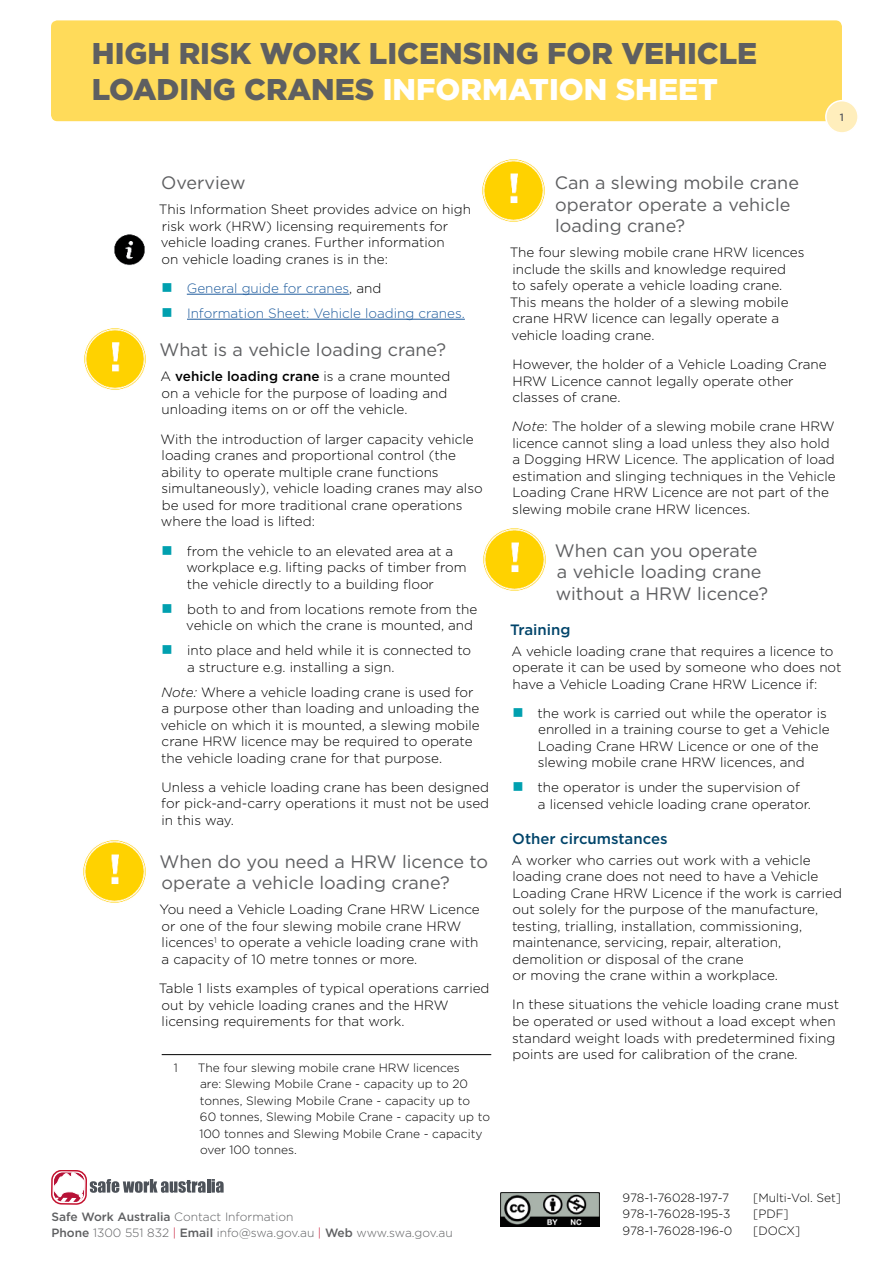
<style>
.page{position:relative;width:893px;height:1263px;background:#fff}
.page>*{position:absolute;margin:0;border:0;box-sizing:border-box;transform-origin:0 0}
.t1{font:900 30px/36px "Gotham";color:#5e5f61}
.t2{font:18px/21.6px "Gotham";color:#5e5f61}
.t3{font:500 15px "Gotham";color:#00446a}
.t4{font:300 13.5px/16.5px "Gotham";color:#000}
.t5{font:300 13.5px/25px "Gotham";color:#205d9e}
.t6{font:300 12px/16.5px "Gotham";color:#000}
.t7{font:300 12px/16.5px "Gotham";color:#5e5f61}
.t8{font:500 10.5px "Gotham";color:#5e5f61}
.s1{color:#fff}
.s2{color:#000}
.s3{font-weight:500}
.s4{font-style:italic}
.s5{color:#c4122f}
</style>
<div class="page">
<div style="left:51px;top:20px;width:791px;height:101px;background:#ffdb5a;border-radius:6px"></div>
<div style="left:826px;top:101px;width:32px;height:32px;background:#ffeebc;border-radius:50%"></div>
<div style="left:825px;top:100px;width:34px;height:34px;border:2px solid #fff;border-radius:50%"></div>
<div style="left:51px;top:1170px;width:36px;height:35px;border:2px solid #c4122f;border-radius:10px"></div>
<svg style="left:54px;top:1172px;width:170px;height:30px"></svg>
<hr style="left:187px;top:294px;width:162px;height:1px;background:#205d9e">
<hr style="left:187px;top:319px;width:278px;height:1px;background:#205d9e">
<hr style="left:162px;top:1054px;width:329px;height:1px;background:#000">
<img style="left:114px;top:234px;width:31px;height:32px">
<img style="left:84px;top:328px;width:62px;height:62px">
<img style="left:83px;top:840px;width:63px;height:63px">
<img style="left:501px;top:1192px;width:98px;height:35px">
<img style="left:482px;top:159px;width:63px;height:63px">
<img style="left:483px;top:528px;width:63px;height:63px">
<h1 class="t1" style="left:92px;top:37px;width:667px">HIGH RISK WORK LICENSING FOR VEHICLE<br>LOADING CRANES <span class="s1">INFORMATION SHEET</span></h1>
<p class="t8" style="left:840px;top:112px;width:6px">1</p>
<h2 class="t2" style="left:161px;top:173px;width:86px">Overview</h2>
<p class="t4" style="left:159px;top:202px;width:314px">This Information Sheet provides advice on high risk work (HRW) licensing requirements for vehicle loading cranes. Further information<br>on vehicle loading cranes is in the:</p>
<p class="t5" style="left:187px;top:276px;width:280px">General guide for cranes<span class="s2">, and<br></span>Information Sheet: Vehicle loading cranes.</p>
<h2 class="t2" style="left:160px;top:340px;width:288px">What is a vehicle loading crane?</h2>
<p class="t4" style="left:161px;top:369px;width:291px">A <span class="s3">vehicle loading crane</span> is a crane mounted on a vehicle for the purpose of loading and unloading items on or off the vehicle.</p>
<p class="t4" style="left:160px;top:431px;width:324px">With the introduction of larger capacity vehicle loading cranes and proportional control (the ability to operate multiple crane functions simultaneously), vehicle loading cranes may also be used for more traditional crane operations where the load is lifted:</p>
<p class="t4" style="left:186px;top:543px;width:282px">from the vehicle to an elevated area at a workplace e.g. lifting packs of timber from the vehicle directly to a building floor</p>
<p class="t4" style="left:186px;top:601px;width:293px">both to and from locations remote from the vehicle on which the crane is mounted, and</p>
<p class="t4" style="left:187px;top:643px;width:286px">into place and held while it is connected to a structure e.g. installing a sign.</p>
<p class="t4" style="left:161px;top:684px;width:320px"><span class="s4">Note:</span> Where a vehicle loading crane is used for a purpose other than loading and unloading the vehicle on which it is mounted, a slewing mobile crane HRW licence may be required to operate the vehicle loading crane for that purpose.</p>
<p class="t4" style="left:161px;top:779px;width:329px;text-align:justify">Unless a vehicle loading crane has been designed for pick-and-carry operations it must not be used in this way.</p>
<h2 class="t2" style="left:160px;top:851px;width:330px">When do you need a HRW licence to operate a vehicle loading crane?</h2>
<p class="t4" style="left:159px;top:902px;width:322px">You need a Vehicle Loading Crane HRW Licence or one of the four slewing mobile crane HRW licences<sup>1</sup> to operate a vehicle loading crane with a capacity of 10 metre tonnes or more.</p>
<p class="t4" style="left:159px;top:981px;width:332px">Table 1 lists examples of typical operations carried out by vehicle loading cranes and the HRW licensing requirements for that work.</p>
<p class="t6" style="left:174px;top:1060px;width:6px">1</p>
<p class="t6" style="left:198px;top:1060px;width:294px">The four slewing mobile crane HRW licences<br>are: Slewing Mobile Crane - capacity up to 20 tonnes, Slewing Mobile Crane - capacity up to<br>60 tonnes, Slewing Mobile Crane - capacity up to 100 tonnes and Slewing Mobile Crane - capacity over 100 tonnes.</p>
<p class="t7" style="left:51px;top:1209px;width:403px"><span class="s3">Safe Work Australia</span> Contact Information<br><span class="s3">Phone</span> 1300 551 832 <span class="s5">|</span> <span class="s3">Email</span> info@swa.gov.au <span class="s5">|</span> <span class="s3">Web</span> www.swa.gov.au</p>
<h2 class="t2" style="left:555px;top:173px;width:246px">Can a slewing mobile crane operator operate a vehicle loading crane?</h2>
<p class="t4" style="left:510px;top:245px;width:296px">The four slewing mobile crane HRW licences include the skills and knowledge required<br>to safely operate a vehicle loading crane.<br>This means the holder of a slewing mobile crane HRW licence can legally operate a vehicle loading crane.</p>
<p class="t4" style="left:512px;top:357px;width:316px">However, the holder of a Vehicle Loading Crane<br>HRW Licence cannot legally operate other classes of crane.</p>
<p class="t4" style="left:512px;top:419px;width:325px"><span class="s4">Note</span>: The holder of a slewing mobile crane HRW licence cannot sling a load unless they also hold a Dogging HRW Licence. The application of load estimation and slinging techniques in the Vehicle Loading Crane HRW Licence are not part of the slewing mobile crane HRW licences.</p>
<h2 class="t2" style="left:555px;top:540px;width:215px">When can you operate a vehicle loading crane without a HRW licence?</h2>
<p class="t3" style="left:510px;top:623px;width:62px">Training</p>
<p class="t4" style="left:511px;top:643px;width:332px">A vehicle loading crane that requires a licence to operate it can be used by someone who does not have a Vehicle Loading Crane HRW Licence if:</p>
<p class="t4" style="left:537px;top:706px;width:294px">the work is carried out while the operator is enrolled in a training course to get a Vehicle Loading Crane HRW Licence or one of the slewing mobile crane HRW licences, and</p>
<p class="t4" style="left:537px;top:780px;width:275px">the operator is under the supervision of a licensed vehicle loading crane operator.</p>
<p class="t3" style="left:512px;top:832px;width:157px">Other circumstances</p>
<p class="t4" style="left:511px;top:852px;width:332px">A worker who carries out work with a vehicle loading crane does not need to have a Vehicle Loading Crane HRW Licence if the work is carried out solely for the purpose of the manufacture, testing, trialling, installation, commissioning, maintenance, servicing, repair, alteration, demolition or disposal of the crane<br>or moving the crane within a workplace.</p>
<p class="t4" style="left:512px;top:997px;width:328px">In these situations the vehicle loading crane must be operated or used without a load except when standard weight loads with predetermined fixing points are used for calibration of the crane.</p>
<p class="t6" style="left:623px;top:1190px;width:108px">978-1-76028-197-7</p>
<p class="t6" style="left:753px;top:1190px;width:89px">[Multi-Vol. Set]</p>
<p class="t6" style="left:623px;top:1206px;width:109px">978-1-76028-195-3</p>
<p class="t6" style="left:753px;top:1206px;width:37px">[PDF]</p>
<p class="t6" style="left:623px;top:1223px;width:111px">978-1-76028-196-0</p>
<p class="t6" style="left:753px;top:1223px;width:49px">[DOCX]</p>
</div>
